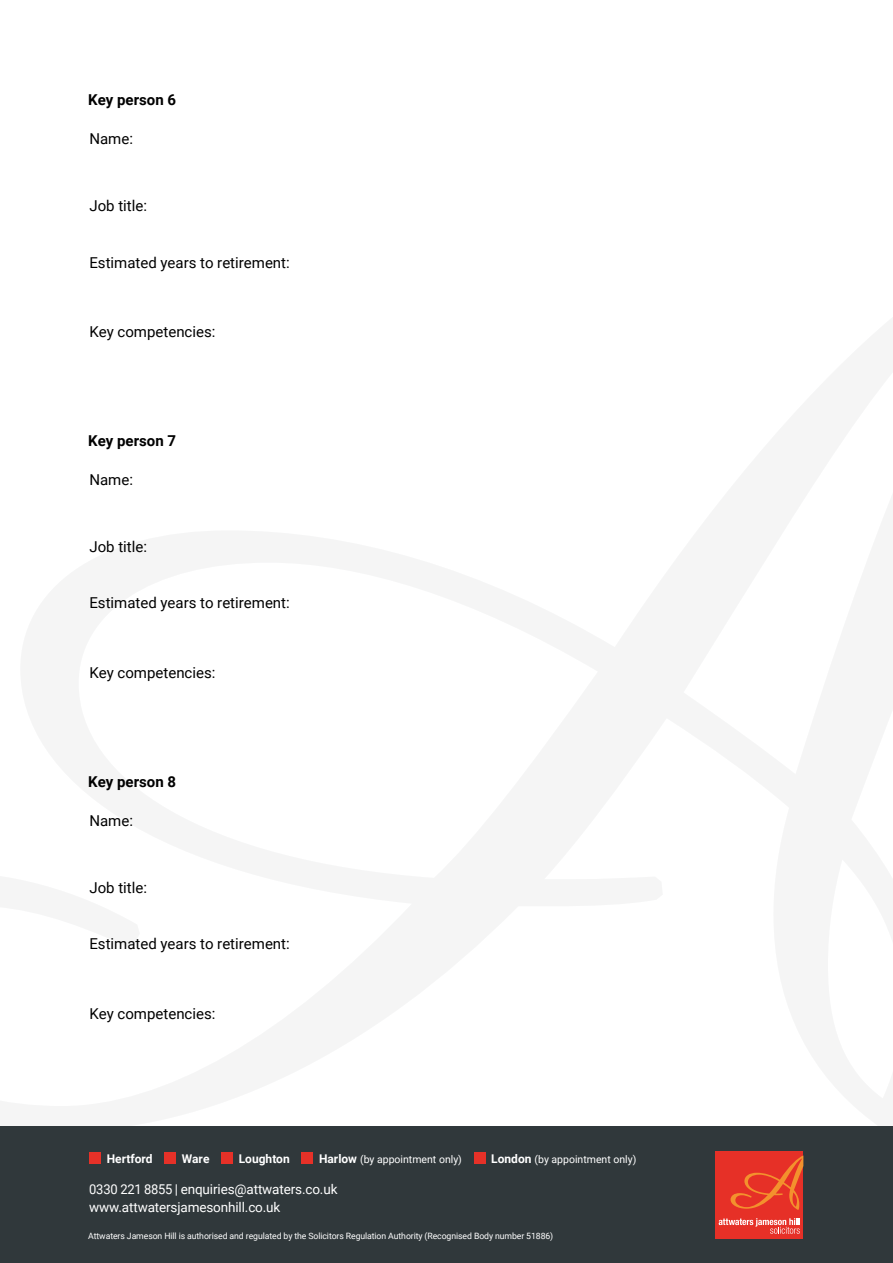
<style>
.page{position:relative;width:893px;height:1263px;background:#fff}
.page>*{position:absolute;margin:0;border:0;box-sizing:border-box;transform-origin:0 0}
.t1{font:15px "Roboto";color:#000}
.t2{font:700 15px "Roboto";color:#000}
.t3{font:13.5px/18px "Roboto";letter-spacing:-.01em;color:#fff;scale:.96 1}
.t4{font:700 12px "Roboto";color:#fff}
.t5{font:10.5px "Roboto";color:#fff}
.t6{font:8.7px "Roboto";letter-spacing:-.01em;color:#fff}
.s1{font-weight:700;font-size:12px}
</style>
<div class="page">
<div style="left:0;top:1127px;width:893px;height:136px;background:#30383b"></div>
<div style="left:715px;top:1151px;width:88px;height:88px;background:#e63027"></div>
<svg style="left:719px;top:1218px;width:81px;height:16px"></svg>
<svg style="left:731px;top:1155px;width:72px;height:55px"></svg>
<div style="left:89px;top:1152px;width:12px;height:11px;background:#e63128"></div>
<div style="left:164px;top:1152px;width:12px;height:11px;background:#e63128"></div>
<div style="left:221px;top:1152px;width:12px;height:11px;background:#e63128"></div>
<div style="left:302px;top:1152px;width:11px;height:11px;background:#e63128"></div>
<div style="left:474px;top:1152px;width:11px;height:11px;background:#e63128"></div>
<p class="t2" style="left:88px;top:89px;width:89px">Key person 6</p>
<p class="t1" style="left:89px;top:129px;width:45px">Name:</p>
<p class="t1" style="left:89px;top:195px;width:59px">Job title:</p>
<p class="t1" style="left:89px;top:252px;width:202px">Estimated years to retirement:</p>
<p class="t1" style="left:89px;top:322px;width:128px">Key competencies:</p>
<p class="t2" style="left:88px;top:430px;width:89px">Key person 7</p>
<p class="t1" style="left:89px;top:469px;width:45px">Name:</p>
<p class="t1" style="left:89px;top:536px;width:59px">Job title:</p>
<p class="t1" style="left:89px;top:592px;width:202px">Estimated years to retirement:</p>
<p class="t1" style="left:89px;top:662px;width:128px">Key competencies:</p>
<p class="t2" style="left:88px;top:771px;width:89px">Key person 8</p>
<p class="t1" style="left:89px;top:810px;width:45px">Name:</p>
<p class="t1" style="left:89px;top:877px;width:59px">Job title:</p>
<p class="t1" style="left:89px;top:933px;width:202px">Estimated years to retirement:</p>
<p class="t1" style="left:89px;top:1003px;width:128px">Key competencies:</p>
<p class="t4" style="left:107px;top:1150px;width:47px">Hertford</p>
<p class="t4" style="left:182px;top:1150px;width:29px">Ware</p>
<p class="t4" style="left:239px;top:1150px;width:52px">Loughton</p>
<p class="t5" style="left:319px;top:1152px;width:144px"><span class="s1">Harlow</span> (by appointment only)</p>
<p class="t5" style="left:491px;top:1152px;width:147px"><span class="s1">London</span> (by appointment only)</p>
<p class="t3" style="left:89px;top:1180px;width:260px">0330 221 8855 | enquiries@attwaters.co.uk www.attwatersjamesonhill.co.uk</p>
<p class="t6" style="left:88px;top:1229px;width:467px">Attwaters Jameson Hill is authorised and regulated by the Solicitors Regulation Authority (Recognised Body number 51886)</p>
</div>
